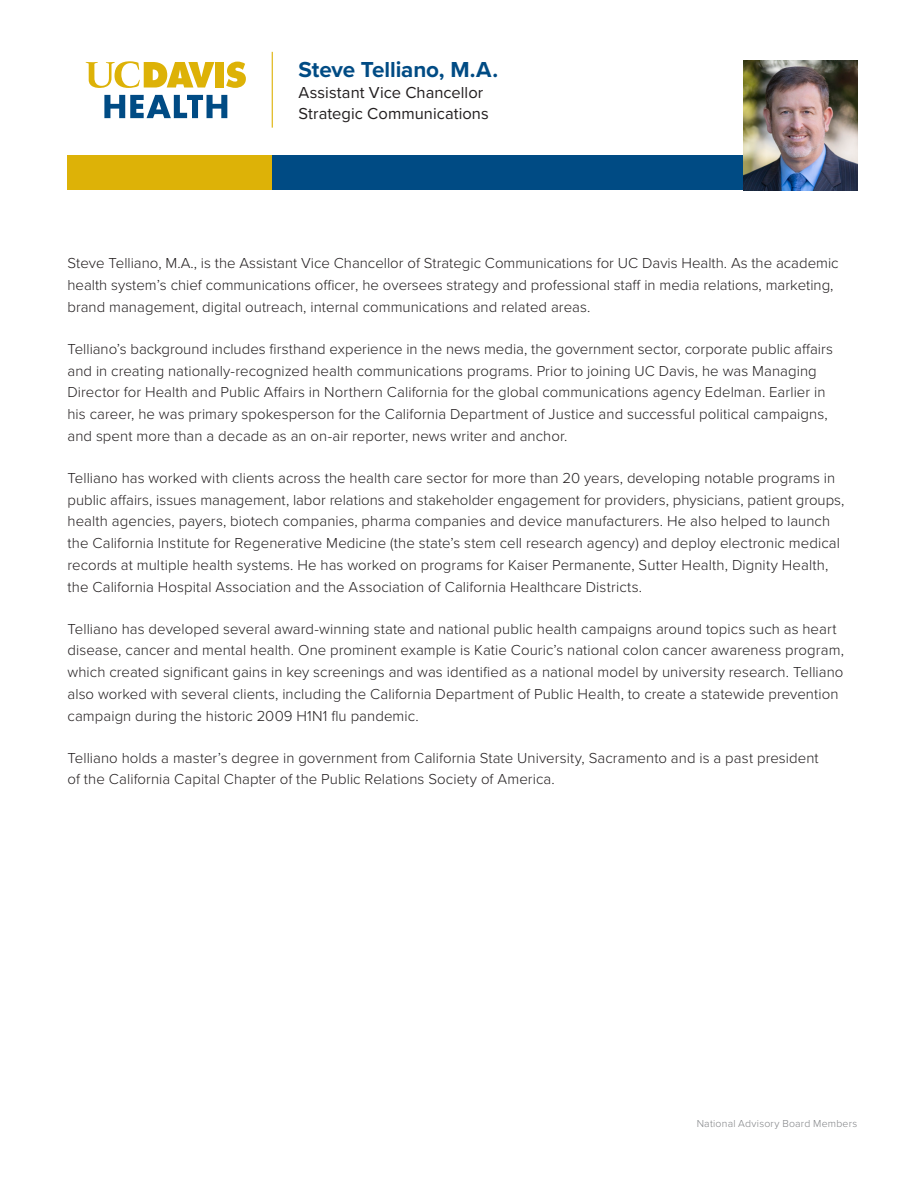
<style>
.page{position:relative;width:918px;height:1188px;background:#fff}
.page>*{position:absolute;margin:0;border:0;box-sizing:border-box;transform-origin:0 0}
.subhead{font:700 22.5px "Proxima Nova";letter-spacing:-.005em;color:#004b84}
._10-pt-body{font:16.5px/21px "Proxima Nova";letter-spacing:.005em;color:#231f20}
._10-pt-body-2{font:300 15px/21.8px "Proxima Nova";letter-spacing:.005em;color:#231f20}
.t1{font:300 10.5px "Proxima Nova";letter-spacing:.02em;color:#808285}
</style>
<div class="page">
<hr style="left:272px;top:52px;width:1px;height:76px;background:#ddb207">
<svg style="left:104px;top:95px;width:123px;height:23px"></svg>
<svg style="left:226px;top:62px;width:20px;height:26px"></svg>
<div style="left:215px;top:62px;width:9px;height:26px;background:#ddb207"></div>
<svg style="left:85px;top:61px;width:129px;height:27px"></svg>
<div style="left:272px;top:156px;width:585px;height:34px;background:#004b84"></div>
<div style="left:68px;top:156px;width:204px;height:34px;background:#ddb207"></div>
<img style="left:743px;top:61px;width:114px;height:129px">
<p class="subhead" style="left:299px;top:53px;width:201px">Steve Telliano, M.A.</p>
<p class="_10-pt-body" style="left:299px;top:81px;width:192px">Assistant Vice Chancellor<br>Strategic Communications</p>
<p class="_10-pt-body-2" style="left:67px;top:252px;width:773px">Steve Telliano, M.A., is the Assistant Vice Chancellor of Strategic Communications for UC Davis Health. As the academic health system’s chief communications officer, he oversees strategy and professional staff in media relations, marketing, brand management, digital outreach, internal communications and related areas.</p>
<p class="_10-pt-body-2" style="left:68px;top:337px;width:767px">Telliano’s background includes firsthand experience in the news media, the government sector, corporate public affairs and in creating nationally-recognized health communications programs. Prior to joining UC Davis, he was Managing Director for Health and Public Affairs in Northern California for the global communications agency Edelman. Earlier in his career, he was primary spokesperson for the California Department of Justice and successful political campaigns, and spent more than a decade as an on-air reporter, news writer and anchor.</p>
<p class="_10-pt-body-2" style="left:67px;top:466px;width:779px">Telliano has worked with clients across the health care sector for more than 20 years, developing notable programs in public affairs, issues management, labor relations and stakeholder engagement for providers, physicians, patient groups, health agencies, payers, biotech companies, pharma companies and device manufacturers. He also helped to launch the California Institute for Regenerative Medicine (the state’s stem cell research agency) and deploy electronic medical records at multiple health systems. He has worked on programs for Kaiser Permanente, Sutter Health, Dignity Health, the California Hospital Association and the Association of California Healthcare Districts.</p>
<p class="_10-pt-body-2" style="left:67px;top:617px;width:778px">Telliano has developed several award-winning state and national public health campaigns around topics such as heart disease, cancer and mental health. One prominent example is Katie Couric’s national colon cancer awareness program, which created significant gains in key screenings and was identified as a national model by university research. Telliano also worked with several clients, including the California Department of Public Health, to create a statewide prevention campaign during the historic 2009 H1N1 flu pandemic.</p>
<p class="_10-pt-body-2" style="left:67px;top:746px;width:753px">Telliano holds a master’s degree in government from California State University, Sacramento and is a past president of the California Capital Chapter of the Public Relations Society of America.</p>
<p class="t1" style="left:697px;top:1116px;width:162px">National Advisory Board Members</p>
</div>
